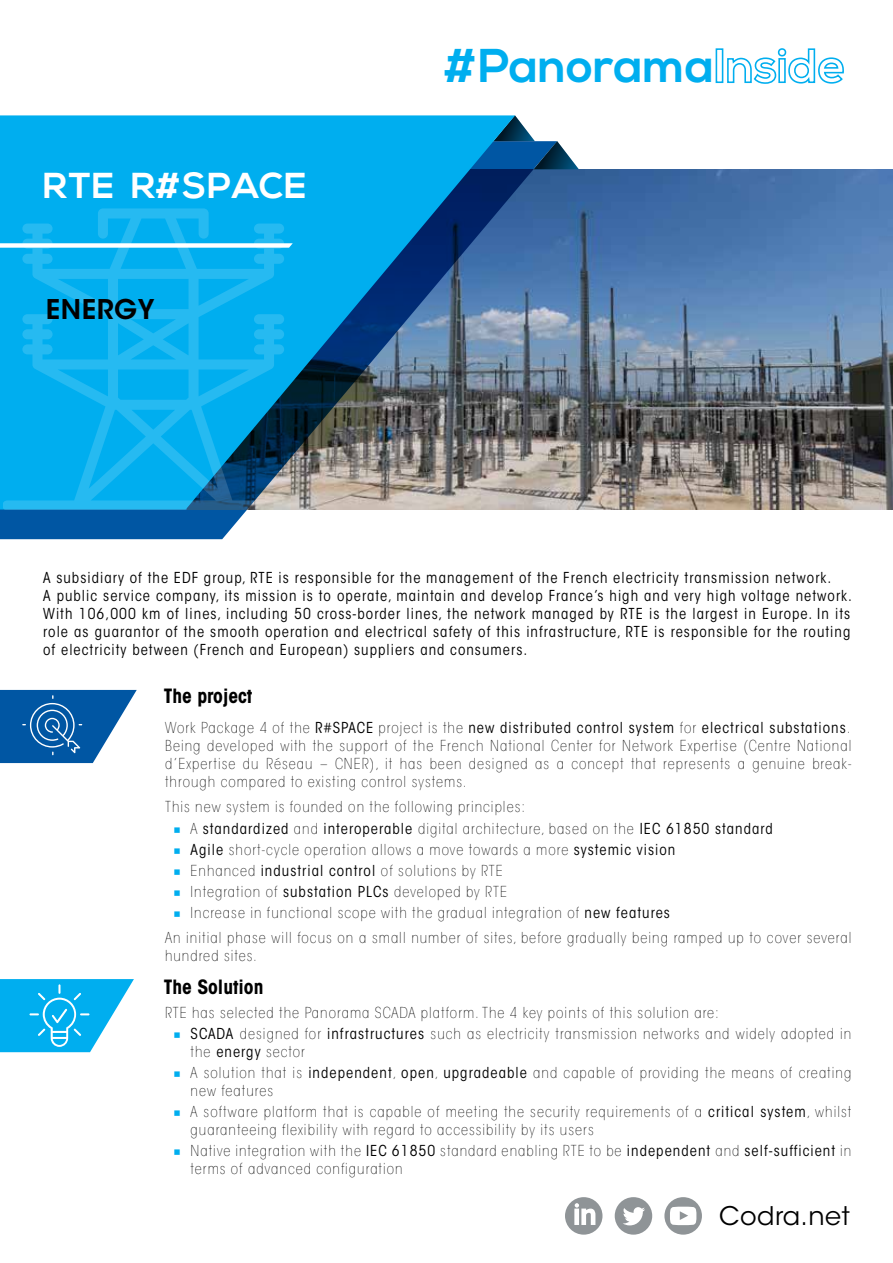
<style>
.page{position:relative;width:893px;height:1263px;background:#fff}
.page>*{position:absolute;margin:0;border:0;box-sizing:border-box;transform-origin:0 0}
.t1{font:700 47.25px "Nexa";color:#00aeef}
.t2{font:700 36px "Nexa";letter-spacing:.02em;color:#fff}
.t3{font:600 27px "ITC Avant Garde Std";letter-spacing:.02em;color:#000}
.t4{font:25.5px "ITC Avant Garde Std";letter-spacing:.02em;color:#000}
.t5{font:700 condensed 19.5px "ITC Avant Garde Std";color:#000}
.t6{font:200 condensed 15px/21px "ITC Avant Garde Std";letter-spacing:.07em;color:#000}
.t7{font:condensed 15px/18px "ITC Avant Garde Std";letter-spacing:.07em;color:#000}
.s1{font-weight:400}
</style>
<div class="page">
<img style="left:557px;top:169px;width:336px;height:341px">
<svg style="left:0;top:169px;width:557px;height:370px"></svg>
<svg style="left:0;top:115px;width:515px;height:394px;background:#2b8ab7"></svg>
<svg style="left:493px;top:115px;width:86px;height:54px"></svg>
<svg style="left:0;top:243px;width:3px;height:5px"></svg>
<svg style="left:0;top:690px;width:137px;height:73px"></svg>
<svg style="left:0;top:979px;width:134px;height:73px"></svg>
<svg style="left:3px;top:208px;width:301px;height:301px;background:#12a9e3"></svg>
<div style="left:716px;top:48px;width:7px;height:35px;border:2px solid #00aeef"></div>
<svg style="left:727px;top:48px;width:117px;height:36px"></svg>
<svg style="left:565px;top:1197px;width:37px;height:37px"></svg>
<svg style="left:615px;top:1197px;width:37px;height:38px"></svg>
<svg style="left:664px;top:1197px;width:38px;height:37px"></svg>
<h2 class="t2" style="left:43px;top:165px;width:266px">RTE R#SPACE</h2>
<h3 class="t3" style="left:46px;top:292px;width:110px">ENERGY</h3>
<h1 class="t1" style="left:444px;top:39px;width:271px">#Panorama</h1>
<p class="t7" style="left:43px;top:568px;width:810px">A subsidiary of the EDF group, RTE is responsible for the management of the French electricity transmission network.<br>A public service company, its mission is to operate, maintain and develop France’s high and very high voltage network.<br>With 106,000 km of lines, including 50 cross-border lines, the network managed by RTE is the largest in Europe. In its role as guarantor of the smooth operation and electrical safety of this infrastructure, RTE is responsible for the routing of electricity between (French and European) suppliers and consumers.</p>
<h3 class="t5" style="left:164px;top:683px;width:90px">The project</h3>
<p class="t6" style="left:165px;top:719px;width:688px;line-height:18px;text-align:justify">Work Package 4 of the <span class="s1">R#SPACE</span> project is the <span class="s1">new distributed control system</span> for <span class="s1">electrical substations</span>.<br>Being developed with the support of the French National Center for Network Expertise (Centre National d’Expertise du Réseau – CNER), it has been designed as a concept that represents a genuine break&shy;through compared to existing control systems.</p>
<p class="t6" style="left:191px;top:797px;width:584px;text-indent:-26px">This new system is founded on the following principles:<br>A <span class="s1">standardized</span> and <span class="s1">interoperable</span> digital architecture, based on the <span class="s1">IEC 61850 standard Agile</span> short-cycle operation allows a move towards a more <span class="s1">systemic vision<br></span>Enhanced <span class="s1">industrial control</span> of solutions by RTE<br>Integration of <span class="s1">substation PLCs</span> developed by RTE<br>Increase in functional scope with the gradual integration of <span class="s1">new features</span></p>
<p class="t6" style="left:165px;top:929px;width:688px;line-height:18px">An initial phase will focus on a small number of sites, before gradually being ramped up to cover several hundred sites.</p>
<h3 class="t5" style="left:164px;top:974px;width:101px">The Solution</h3>
<p class="t6" style="left:191px;top:1003px;width:662px;text-indent:-26px">RTE has selected the Panorama SCADA platform. The 4 key points of this solution are:<br><span class="s1">SCADA</span> designed for <span class="s1">infrastructures</span> such as electricity transmission networks and widely adopted in</p>
<p class="t6" style="left:191px;top:1042px;width:662px">the <span class="s1">energy</span> sector<br>A solution that is <span class="s1">independent</span>, <span class="s1">open</span>, <span class="s1">upgradeable</span> and capable of providing the means of creating</p>
<p class="t6" style="left:191px;top:1081px;width:662px">new features<br>A software platform that is capable of meeting the security requirements of a <span class="s1">critical system</span>, whilst</p>
<p class="t6" style="left:191px;top:1120px;width:662px">guaranteeing flexibility with regard to accessibility by its users<br>Native integration with the <span class="s1">IEC 61850</span> standard enabling RTE to be <span class="s1">independent</span> and <span class="s1">self-sufficient</span> in</p>
<p class="t6" style="left:191px;top:1159px;width:214px">terms of advanced configuration</p>
<h3 class="t4" style="left:719px;top:1200px;width:132px">Codra.net</h3>
</div>
